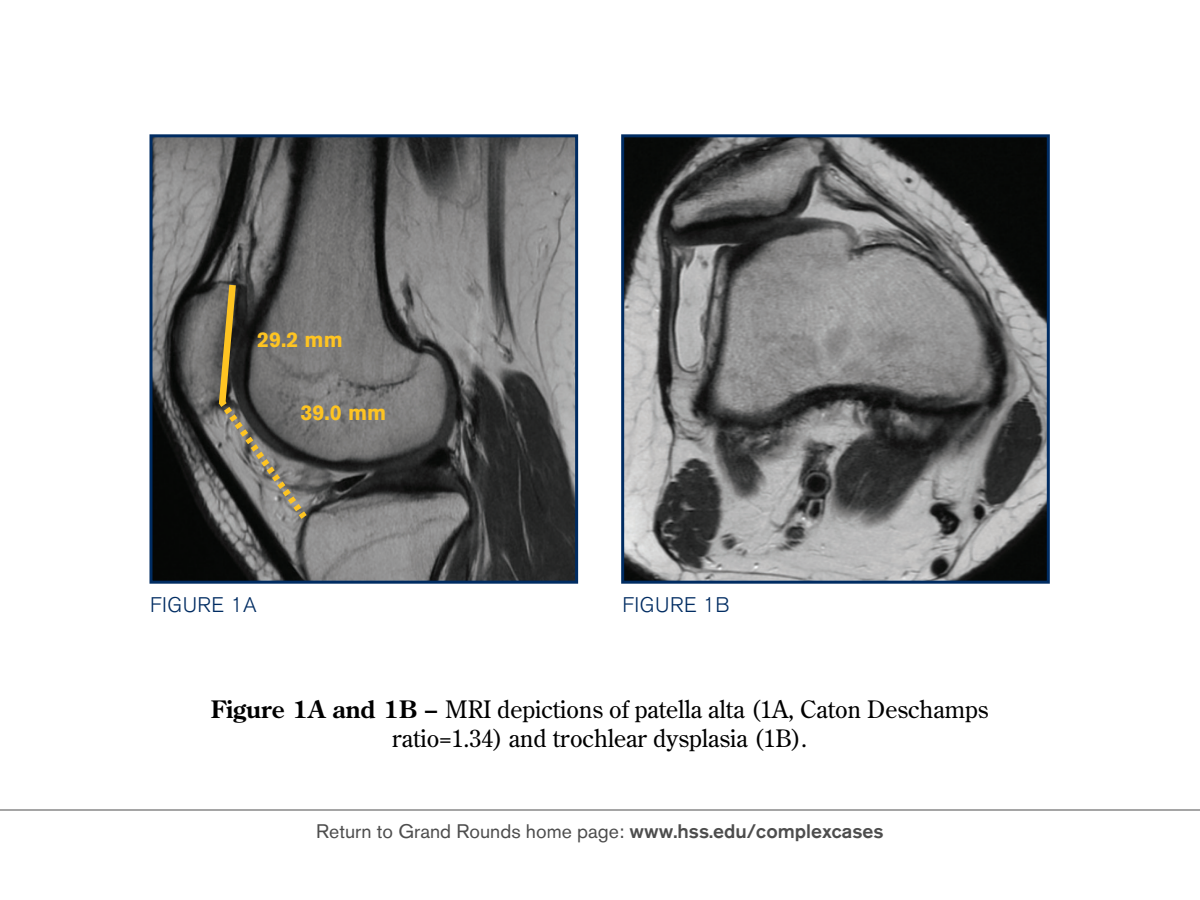
<style>
.page{position:relative;width:1200px;height:900px;background:#fff}
.page>*{position:absolute;margin:0;border:0;box-sizing:border-box;transform-origin:0 0}
.t1{font:24px/28.8px "Century Old Style Std";color:#000;text-align:center}
.t2{font:700 21.3px "Akzidenz Grotesk BQ";color:#fec422}
.t3{font:300 21px "Akzidenz Grotesk BQ";letter-spacing:.02em;color:#002c62}
.t4{font:19.5px "Akzidenz Grotesk BQ";color:#4d4d4d}
.s1{font-weight:700}
.s2{font-weight:500}
</style>
<div class="page">
<hr style="left:0;top:810px;width:1200px;height:1px;background:#4d4d4d">
<img style="left:153px;top:138px;width:421px;height:442px">
<div style="left:149px;top:134px;width:429px;height:450px;border:3px solid #002c62"></div>
<svg style="left:212px;top:278px;width:101px;height:248px;background:#66635a"></svg>
<img style="left:625px;top:138px;width:421px;height:442px">
<div style="left:621px;top:134px;width:429px;height:450px;border:3px solid #002c62"></div>
<p class="t2" style="left:257px;top:327px;width:87px">29.2 mm</p>
<p class="t2" style="left:301px;top:400px;width:87px">39.0 mm</p>
<p class="t3" style="left:150px;top:593px;width:108px">FIGURE 1A</p>
<p class="t3" style="left:622px;top:593px;width:109px">FIGURE 1B</p>
<p class="t1" style="left:211px;top:695px;width:779px"><span class="s1">Figure 1A and 1B –</span> MRI depictions of patella alta (1A, Caton Deschamps ratio=1.34) and trochlear dysplasia (1B).</p>
<p class="t4" style="left:316px;top:819px;width:569px">Return to Grand Rounds home page: <span class="s2">www.hss.edu/complexcases</span></p>
</div>
